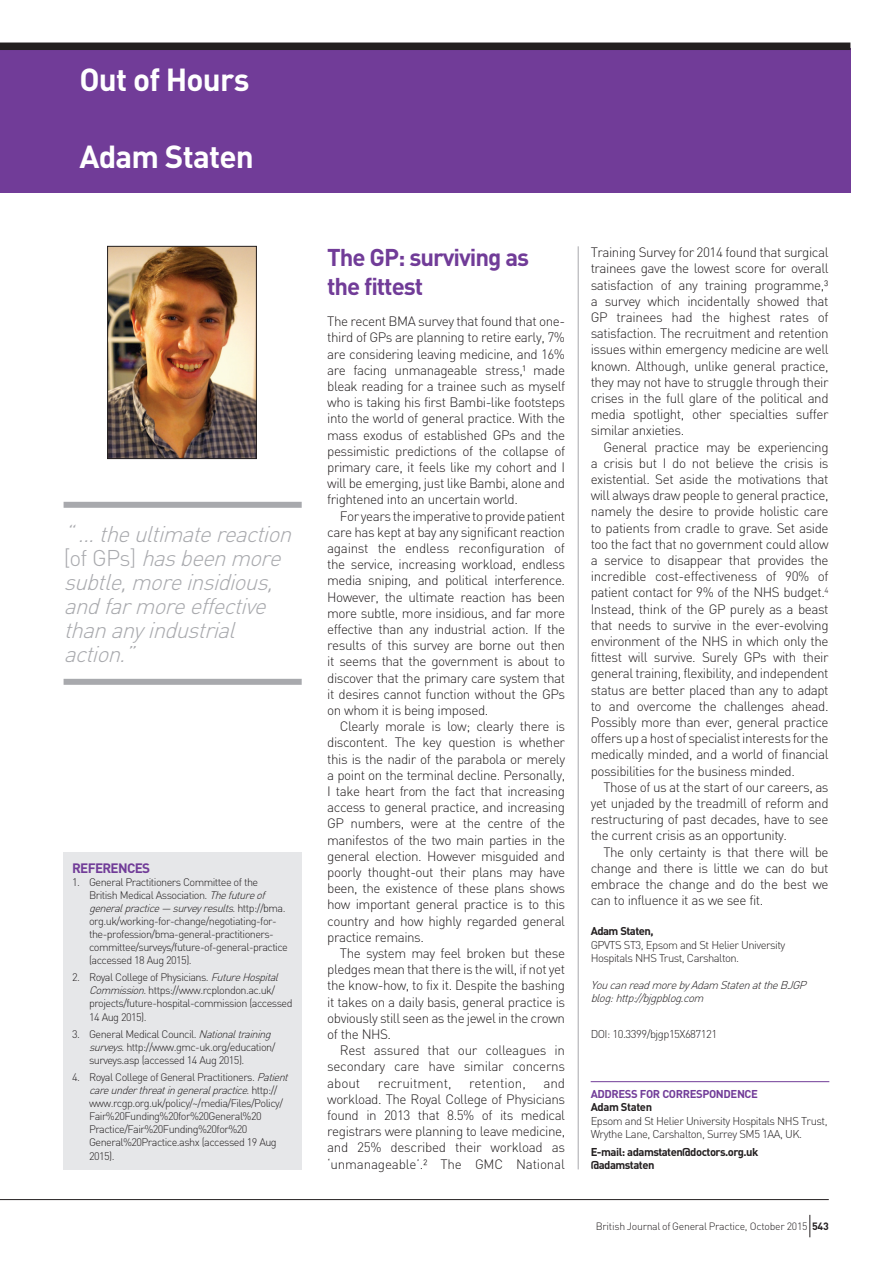
<style>
.page{position:relative;width:893px;height:1263px;background:#fff}
.page>*{position:absolute;margin:0;border:0;box-sizing:border-box;transform-origin:0 0}
.t1{font:700 31.5px "DIN";letter-spacing:-.025em;color:#fff}
.t2{font:700 24px/28.8px "DIN";letter-spacing:-.045em;color:#713c98}
.t3{font:italic 300 22.5px/24px "DIN";color:#a8a9ad}
.t4{font:300 13.5px/16.2px "DIN";letter-spacing:-.035em;color:#231f20;text-align:justify}
.t5{font:300 13.5px "DIN";letter-spacing:-.005em;color:#231f20}
.t6{font:700 13.5px "DIN";letter-spacing:-.05em;color:#713c98}
.t7{font:300 11.25px/13.5px "DIN";letter-spacing:-.045em;color:#231f20}
.t8{font:700 11.25px/13.5px "DIN";letter-spacing:-.045em;color:#231f20}
.t9{font:italic 300 11.25px/13.5px "DIN";color:#231f20}
.t10{font:700 11.25px "DIN";letter-spacing:-.035em;color:#713c98}
.t11{font:300 10.8px/13px "DIN";letter-spacing:-.05em;color:#231f20}
.t12{font:300 10.5px "DIN";letter-spacing:-.025em;color:#231f20}
.s1{font-style:normal}
.s2{font-style:italic}
.s3{font-weight:700}
</style>
<div class="page">
<hr style="left:578px;top:246px;width:1px;height:923px;background:#a8a9ad">
<img style="left:109px;top:248px;width:146px;height:209px">
<div style="left:107px;top:246px;width:150px;height:213px;border:1px solid #231f20"></div>
<hr style="left:591px;top:1081px;width:238px;height:1px;background:#713c98">
<div style="left:0;top:49px;width:850px;height:144px;background:#713c98"></div>
<div style="left:0;top:43px;width:850px;height:7px;background:#231f20"></div>
<hr style="left:0;top:1199px;width:829px;height:1px;background:#231f20">
<svg style="left:809px;top:1215px;width:1px;height:22px"></svg>
<div style="left:64px;top:502px;width:238px;height:6px;background:#a8a9ad"></div>
<div style="left:64px;top:679px;width:238px;height:6px;background:#a8a9ad"></div>
<div style="left:64px;top:851px;width:238px;height:318px;background:#e6e7e9"></div>
<h1 class="t1" style="left:79px;top:59px;width:172px">Out of Hours</h1>
<h1 class="t1" style="left:79px;top:136px;width:176px">Adam Staten</h1>
<h3 class="t3" style="left:64px;top:521px;width:236px">“...theultimatereaction <span class="s1">[ o f G P s ]</span> hasbeenmore subtle,moreinsidious, andfarmoreeffective thananyindustrial action.”</h3>
<p class="t6" style="left:72px;top:859px;width:80px">REFERENCES</p>
<p class="t11" style="left:89px;top:875px;width:200px;text-indent:-17px">1. General Practitioners Committee of the British Medical Association. <span class="s2">Thefutureof generalpractice— surveyresults</span>. h t t p : // b m a . org.uk/working-for-change/negotiating-for&shy;the-profession/bma-general-practitioners&shy;committee/surveys/future-of-general-practice (accessed 18 Aug 2015).</p>
<p class="t11" style="left:89px;top:971px;width:205px;text-indent:-17px">2. Royal College of Physicians. <span class="s2">FutureHospital Commission</span>. https://www.rcplondon.ac.uk/ projects/future-hospital-commission (accessed 14 Aug 2015).</p>
<p class="t11" style="left:89px;top:1027px;width:188px;text-align:justify;text-indent:-17px">3. General Medical Council. <span class="s2">Nationaltraining surveys</span>. http://www.gmc-uk.org/education/ surveys.asp (accessed 14 Aug 2015).</p>
<p class="t11" style="left:89px;top:1071px;width:204px;text-indent:-17px">4. Royal College of General Practitioners. <span class="s2">Patient careunderthreatingeneralpractice</span>. h t t p : // www.rcgp.org.uk/policy/~/media/Files/Policy/ Fair%20Funding%20for%20General%20<br>Practice/Fair%20Funding%20for%20<br>General%20Practice.ashx (accessed 19 Aug 2015).</p>
<h2 class="t2" style="left:327px;top:242px;width:203px">The GP: surviving as the fittest</h2>
<p class="t4" style="left:327px;top:313px;width:239px">The recent BMA survey that found that one&shy;third of GPs are planning to retire early, 7% are considering leaving medicine, and 16% are facing unmanageable stress,¹ made bleak reading for a trainee such as myself who is taking his first Bambi-like footsteps into the world of general practice. With the mass exodus of established GPs and the pessimistic predictions of the collapse of primary care, it feels like my cohort and I will be emerging, just like Bambi, alone and frightened into an uncertain world.</p>
<p class="t4" style="left:327px;top:507px;width:239px;text-indent:13px">For years the imperative to provide patient care has kept at bay any significant reaction against the endless reconfiguration of the service, increasing workload, endless media sniping, and political interference.<br>However, the ultimate reaction has been more subtle, more insidious, and far more effective than any industrial action. If the results of this survey are borne out then it seems that the government is about to discover that the primary care system that it desires cannot function without the GPs on whom it is being imposed.</p>
<p class="t4" style="left:327px;top:718px;width:239px;text-indent:13px">Clearly morale is low; clearly there is discontent. The key question is whether this is the nadir of the parabola or merely a point on the terminal decline. Personally, I take heart from the fact that increasing access to general practice, and increasing GP numbers, were at the centre of the manifestos of the two main parties in the general election. However misguided and poorly thought-out their plans may have been, the existence of these plans shows how important general practice is to this country and how highly regarded general practice remains.</p>
<p class="t4" style="left:327px;top:945px;width:239px;text-indent:13px">The system may feel broken but these pledges mean that there is the will, if not yet the know-how, to fix it. Despite the bashing it takes on a daily basis, general practice is obviously still seen as the jewel in the crown of the NHS.</p>
<p class="t4" style="left:327px;top:1042px;width:239px;text-indent:13px">Rest assured that our colleagues in secondary care have similar concerns about</p>
<p class="t4" style="left:327px;top:1074px;width:239px;text-indent:216px">and workload. The Royal College of Physicians found in 2013 that 8.5% of its medical registrars were planning to leave medicine, and 25% described their workload as ‘unmanageable’.² The GMC National</p>
<p class="t5" style="left:378px;top:1074px;width:75px">recruitment,</p>
<p class="t5" style="left:469px;top:1074px;width:58px">retention,</p>
<p class="t4" style="left:591px;top:244px;width:239px">Training Survey for 2014 found that surgical trainees gave the lowest score for overall satisfaction of any training programme,³ a survey which incidentally showed that GP trainees had the highest rates of satisfaction. The recruitment and retention issues within emergency medicine are well known. Although, unlike general practice, they may not have to struggle through their crises in the full glare of the political and media spotlight, other specialties suffer similar anxieties.</p>
<p class="t4" style="left:591px;top:438px;width:239px;text-indent:13px">General practice may be experiencing a crisis but I do not believe the crisis is existential. Set aside the motivations that will always draw people to general practice, namely the desire to provide holistic care to patients from cradle to grave. Set aside too the fact that no government could allow a service to disappear that provides the incredible cost-effectiveness of 90% of patient contact for 9% of the NHS budget.<sup>4<br></sup>Instead, think of the GP purely as a beast that needs to survive in the ever-evolving environment of the NHS in which only the fittest will survive. Surely GPs with their general training, flexibility, and independent status are better placed than any to adapt to and overcome the challenges ahead.<br>Possibly more than ever, general practice offers up a host of specialist interests for the medically minded, and a world of financial possibilities for the business minded.</p>
<p class="t4" style="left:591px;top:779px;width:239px;text-indent:13px">Those of us at the start of our careers, as yet unjaded by the treadmill of reform and restructuring of past decades, have to see the current crisis as an opportunity.</p>
<p class="t4" style="left:591px;top:843px;width:239px;text-indent:13px">The only certainty is that there will be change and there is little we can do but embrace the change and do the best we can to influence it as we see fit.</p>
<p class="t8" style="left:591px;top:924px;width:64px">Adam Staten,</p>
<p class="t7" style="left:591px;top:937px;width:196px">GPVTS ST3, Epsom and St Helier University<br>Hospitals NHS Trust, Carshalton.</p>
<p class="t9" style="left:591px;top:977px;width:220px">YoucanreadmorebyAdam StatenattheBJGP blog:http://bjgpblog.com</p>
<p class="t7" style="left:591px;top:1026px;width:128px">DOI: 10.3399/bjgp15X687121</p>
<p class="t10" style="left:591px;top:1086px;width:169px">ADDRESS FOR CORRESPONDENCE</p>
<p class="t8" style="left:591px;top:1100px;width:63px">Adam Staten</p>
<p class="t7" style="left:591px;top:1114px;width:238px">Epsom and St Helier University Hospitals NHS Trust,<br>Wrythe Lane, Carshalton, Surrey SM5 1AA, UK.</p>
<p class="t8" style="left:591px;top:1144px;width:169px">E-mail: adamstaten@doctors.org.uk @adamstaten</p>
<p class="t12" style="left:596px;top:1219px;width:234px">British Journal of General Practice, October 2015 <span class="s3">543</span></p>
</div>
